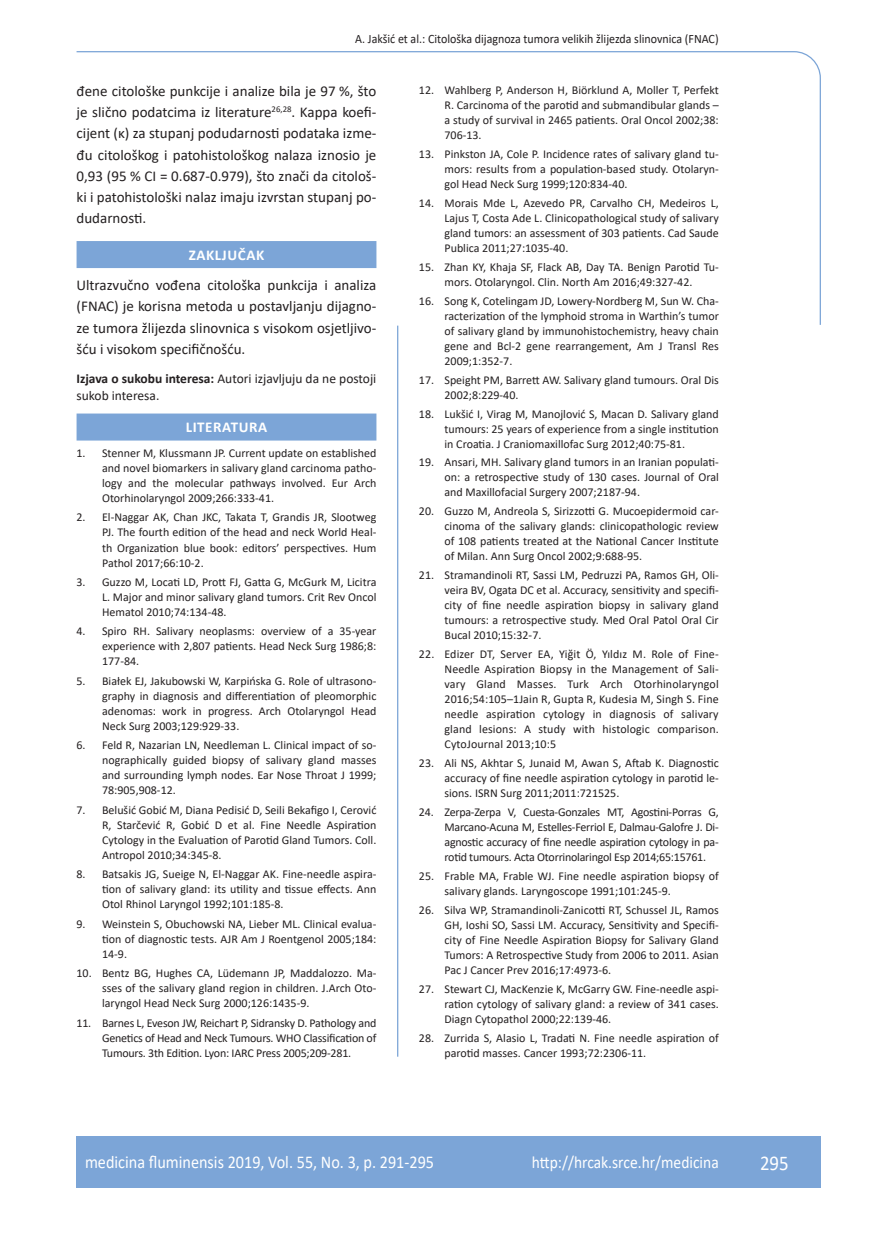
<style>
.page{position:relative;width:872px;height:1234px;background:#fff}
.page>*{position:absolute;margin:0;border:0;box-sizing:border-box;transform-origin:0 0}
.t1{font:21px "Calibri";color:#fff;scale:.9 1}
.t2{font:18px "Calibri";color:#fff;scale:.9 1}
.t3{font:17.25px "Calibri";color:#fff;scale:.9 1}
.osnovni_tekst{font:15px/21px "Calibri";color:#231f20;text-align:justify}
.naslov_ruler{font:700 15px "Calibri";letter-spacing:.04em;color:#fff}
.izjava{font:13.5px/16.5px "Calibri";color:#231f20}
.glava{font:12.75px "Calibri";color:#231f20;scale:.94 1}
.literatura{font:12px/15px "Calibri";color:#231f20;text-align:justify}
.s1{font-weight:700}
</style>
<div class="page">
<svg style="left:76px;top:51px;width:745px;height:275px"></svg>
<hr style="left:397px;top:325px;width:1px;height:731px;background:#7ca5d7">
<div style="left:77px;top:1135px;width:744px;height:51px;background:#7ca5d7"></div>
<div style="left:77px;top:241px;width:299px;height:27px;background:#7ca5d7"></div>
<div style="left:77px;top:413px;width:299px;height:27px;background:#7ca5d7"></div>
<p class="glava" style="left:355px;top:29px;width:388px">A. Jakšić et al.: Citološka dijagnoza tumora velikih žlijezda slinovnica (FNAC)</p>
<p class="osnovni_tekst" style="left:77px;top:80px;width:301px">đene citološke punkcije i analize bila je 97 %, što je slično podatcima iz literature<sup>26,28</sup>. Kappa koefi&shy;cijent (κ) za stupanj podudarnosti podataka izme&shy;đu citološkog i patohistološkog nalaza iznosio je 0,93 (95 % CI = 0.687-0.979), što znači da citološ&shy;ki i patohistološki nalaz imaju izvrstan stupanj po&shy;dudarnosti.</p>
<p class="naslov_ruler" style="left:189px;top:244px;width:77px">ZAKLJUČAK</p>
<p class="osnovni_tekst" style="left:77px;top:274px;width:301px">Ultrazvučno vođena citološka punkcija i analiza (FNAC) je korisna metoda u postavljanju dijagno&shy;ze tumora žlijezda slinovnica s visokom osjetljivo&shy;šću i visokom specifičnošću.</p>
<p class="izjava" style="left:77px;top:370px;width:301px"><span class="s1">Izjava o sukobu interesa:</span> Autori izjavljuju da ne postoji sukob interesa.</p>
<p class="naslov_ruler" style="left:186px;top:416px;width:83px">LITERATURA</p>
<p class="literatura" style="left:102px;top:445px;width:276px;text-indent:-26px">1. Stenner M, Klussmann JP. Current update on established and novel biomarkers in salivary gland carcinoma patho&shy;logy and the molecular pathways involved. Eur Arch Otorhinolaryngol 2009;266:333-41.</p>
<p class="literatura" style="left:102px;top:509px;width:276px;text-indent:-26px">2. El-Naggar AK, Chan JKC, Takata T, Grandis JR, Slootweg PJ. The fourth edition of the head and neck World Heal&shy;th Organization blue book: editors’ perspectives. Hum Pathol 2017;66:10-2.</p>
<p class="literatura" style="left:102px;top:574px;width:276px;text-indent:-26px">3. Guzzo M, Locati LD, Prott FJ, Gatta G, McGurk M, Licitra L. Major and minor salivary gland tumors. Crit Rev Oncol Hematol 2010;74:134-48.</p>
<p class="literatura" style="left:102px;top:623px;width:276px;text-indent:-26px">4. Spiro RH. Salivary neoplasms: overview of a 35-year experience with 2,807 patients. Head Neck Surg 1986;8:<br>177-84.</p>
<p class="literatura" style="left:102px;top:672px;width:276px;text-indent:-26px">5. Białek EJ, Jakubowski W, Karpińska G. Role of ultrasono&shy;graphy in diagnosis and differentiation of pleomorphic adenomas: work in progress. Arch Otolaryngol Head Neck Surg 2003;129:929-33.</p>
<p class="literatura" style="left:102px;top:737px;width:276px;text-indent:-26px">6. Feld R, Nazarian LN, Needleman L. Clinical impact of so&shy;nographically guided biopsy of salivary gland masses and surrounding lymph nodes. Ear Nose Throat J 1999; 78:905,908-12.</p>
<p class="literatura" style="left:102px;top:801px;width:276px;text-indent:-26px">7. Belušić Gobić M, Diana Pedisić D, Seili Bekafigo I, Cerović R, Starčević R, Gobić D et al. Fine Needle Aspiration Cytology in the Evaluation of Parotid Gland Tumors. Coll.<br>Antropol 2010;34:345-8.</p>
<p class="literatura" style="left:102px;top:866px;width:276px;text-indent:-26px">8. Batsakis JG, Sueige N, El-Naggar AK. Fine-needle aspira&shy;tion of salivary gland: its utility and tissue effects. Ann Otol Rhinol Laryngol 1992;101:185-8.</p>
<p class="literatura" style="left:102px;top:915px;width:276px;text-indent:-26px">9. Weinstein S, Obuchowski NA, Lieber ML. Clinical evalua&shy;tion of diagnostic tests. AJR Am J Roentgenol 2005;184:<br>14-9.</p>
<p class="literatura" style="left:102px;top:965px;width:276px;text-indent:-26px">10. Bentz BG, Hughes CA, Lüdemann JP, Maddalozzo. Ma&shy;sses of the salivary gland region in children. J.Arch Oto&shy;laryngol Head Neck Surg 2000;126:1435-9.</p>
<p class="literatura" style="left:102px;top:1014px;width:276px;text-indent:-26px">11. Barnes L, Eveson JW, Reichart P, Sidransky D. Pathology and Genetics of Head and Neck Tumours. WHO Classification of Tumours. 3th Edition. Lyon: IARC Press 2005;209-281.</p>
<p class="literatura" style="left:444px;top:82px;width:276px;text-indent:-26px">12. Wahlberg P, Anderson H, Biörklund A, Moller T, Perfekt R. Carcinoma of the parotid and submandibular glands – a study of survival in 2465 patients. Oral Oncol 2002;38:<br>706-13.</p>
<p class="literatura" style="left:444px;top:146px;width:276px;text-indent:-26px">13. Pinkston JA, Cole P. Incidence rates of salivary gland tu&shy;mors: results from a population-based study. Otolaryn&shy;gol Head Neck Surg 1999;120:834-40.</p>
<p class="literatura" style="left:444px;top:195px;width:276px;text-indent:-26px">14. Morais Mde L, Azevedo PR, Carvalho CH, Medeiros L, Lajus T, Costa Ade L. Clinicopathological study of salivary gland tumors: an assessment of 303 patients. Cad Saude Publica 2011;27:1035-40.</p>
<p class="literatura" style="left:419px;top:259px;width:301px;text-align:center">15. Zhan KY, Khaja SF, Flack AB, Day TA. Benign Parotid Tu&shy;mors. Otolaryngol. Clin. North Am 2016;49:327-42.</p>
<p class="literatura" style="left:444px;top:293px;width:276px;text-indent:-26px">16. Song K, Cotelingam JD, Lowery-Nordberg M, Sun W. Cha&shy;racterization of the lymphoid stroma in Warthin’s tumor of salivary gland by immunohistochemistry, heavy chain gene and Bcl-2 gene rearrangement, Am J Transl Res 2009;1:352-7.</p>
<p class="literatura" style="left:444px;top:372px;width:276px;text-indent:-26px">17. Speight PM, Barrett AW. Salivary gland tumours. Oral Dis<br>2002;8:229-40.</p>
<p class="literatura" style="left:444px;top:405px;width:276px;text-indent:-26px">18. Lukšić I, Virag M, Manojlović S, Macan D. Salivary gland tumours: 25 years of experience from a single institution in Croatia. J Craniomaxillofac Surg 2012;40:75-81.</p>
<p class="literatura" style="left:444px;top:454px;width:276px;text-indent:-26px">19. Ansari, MH. Salivary gland tumors in an Iranian populati&shy;on: a retrospective study of 130 cases. Journal of Oral and Maxillofacial Surgery 2007;2187-94.</p>
<p class="literatura" style="left:444px;top:503px;width:276px;text-indent:-26px">20. Guzzo M, Andreola S, Sirizzotti G. Mucoepidermoid car&shy;cinoma of the salivary glands: clinicopathologic review of 108 patients treated at the National Cancer Institute of Milan. Ann Surg Oncol 2002;9:688-95.</p>
<p class="literatura" style="left:444px;top:567px;width:276px;text-indent:-26px">21. Stramandinoli RT, Sassi LM, Pedruzzi PA, Ramos GH, Oli&shy;veira BV, Ogata DC et al. Accuracy, sensitivity and specifi&shy;city of fine needle aspiration biopsy in salivary gland tumours: a retrospective study. Med Oral Patol Oral Cir Bucal 2010;15:32-7.</p>
<p class="literatura" style="left:444px;top:646px;width:276px;text-indent:-26px">22. Edizer DT, Server EA, Yiğit Ö, Yıldız M. Role of Fine-Needle Aspiration Biopsy in the Management of Sali&shy;vary Gland Masses. Turk Arch Otorhinolaryngol 2016;54:105–1Jain R, Gupta R, Kudesia M, Singh S. Fine needle aspiration cytology in diagnosis of salivary gland lesions: A study with histologic comparison.<br>CytoJournal 2013;10:5</p>
<p class="literatura" style="left:444px;top:755px;width:276px;text-indent:-26px">23. Ali NS, Akhtar S, Junaid M, Awan S, Aftab K. Diagnostic accuracy of fine needle aspiration cytology in parotid le&shy;sions. ISRN Surg 2011;2011:721525.</p>
<p class="literatura" style="left:444px;top:804px;width:276px;text-indent:-26px">24. Zerpa-Zerpa V, Cuesta-Gonzales MT, Agostini-Porras G, Marcano-Acuna M, Estelles-Ferriol E, Dalmau-Galofre J. Di&shy;agnostic accuracy of fine needle aspiration cytology in pa&shy;rotid tumours. Acta Otorrinolaringol Esp 2014;65:15761.</p>
<p class="literatura" style="left:444px;top:868px;width:276px;text-indent:-26px">25. Frable MA, Frable WJ. Fine needle aspiration biopsy of salivary glands. Laryngoscope 1991;101:245-9.</p>
<p class="literatura" style="left:444px;top:901px;width:276px;text-indent:-26px">26. Silva WP, Stramandinoli-Zanicotti RT, Schussel JL, Ramos GH, Ioshi SO, Sassi LM. Accuracy, Sensitivity and Specifi&shy;city of Fine Needle Aspiration Biopsy for Salivary Gland Tumors: A Retrospective Study from 2006 to 2011. Asian Pac J Cancer Prev 2016;17:4973-6.</p>
<p class="literatura" style="left:444px;top:980px;width:276px;text-indent:-26px">27. Stewart CJ, MacKenzie K, McGarry GW. Fine-needle aspi&shy;ration cytology of salivary gland: a review of 341 cases.<br>Diagn Cytopathol 2000;22:139-46.</p>
<p class="literatura" style="left:444px;top:1029px;width:276px;text-indent:-26px">28. Zurrida S, Alasio L, Tradati N. Fine needle aspiration of parotid masses. Cancer 1993;72:2306-11.</p>
<p class="t2" style="left:85px;top:1149px;width:389px">medicina fluminensis 2019, Vol. 55, No. 3, p. 291-295</p>
<p class="t3" style="left:532px;top:1150px;width:209px">http://hrcak.srce.hr/medicina</p>
<p class="t1" style="left:760px;top:1147px;width:33px">295</p>
</div>
